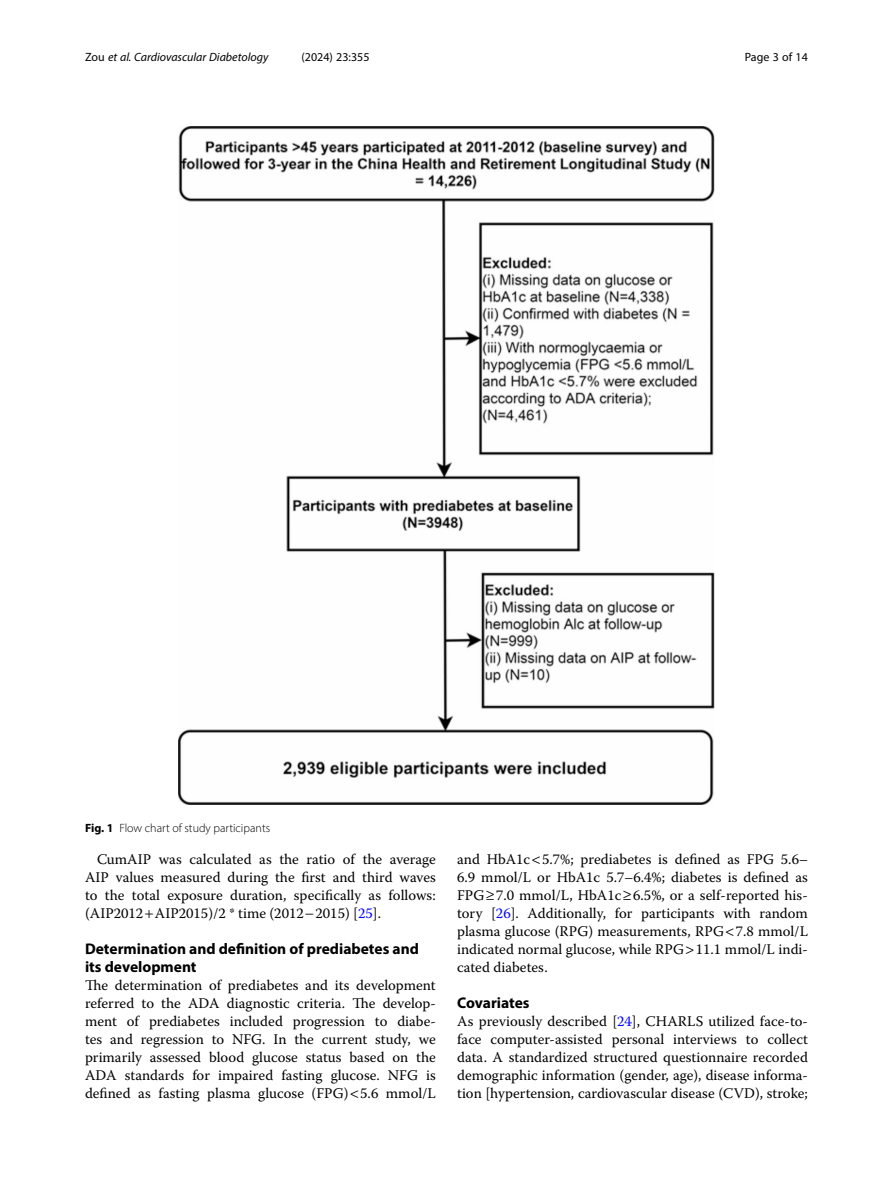
<style>
.page{position:relative;width:893px;height:1191px;background:#fff}
.page>*{position:absolute;margin:0;border:0;box-sizing:border-box;transform-origin:0 0}
.Head_1{font:700 15.45px/18px "Myriad Pro";color:#000}
.Body_Text{font:14.7px/18px "Warnock Pro";color:#000;text-align:justify}
.Body_Text_Indent{font:14.7px/18px "Warnock Pro";color:#000;text-align:justify}
.t1{font:italic 12px "Myriad Pro";color:#000}
.Figure_Caption{font:300 12px "Myriad Pro";color:#000}
.t2{font:12px "Myriad Pro";color:#000}
.s1{font-style:normal}
.s2{font-weight:700}
.s3{color:#00f}
</style>
<div class="page">
<img style="left:178px;top:126px;width:536px;height:678px">
<p class="t1" style="left:85px;top:50px;width:185px"><span class="s1">Zou</span> et al. Cardiovascular Diabetology</p>
<p class="t2" style="left:301px;top:50px;width:70px">(2024) 23:355</p>
<p class="t2" style="left:745px;top:50px;width:65px">Page 3 of 14</p>
<p class="Figure_Caption" style="left:85px;top:820px;width:187px"><span class="s2">Fig. 1</span> Flow chart of study participants</p>
<p class="Body_Text_Indent" style="left:85px;top:850px;width:352px;text-indent:12px">CumAIP was calculated as the ratio of the average AIP values measured during the first and third waves to the total exposure duration, specifically as follows: (AIP2012 AIP2015)/2 * time (2012−2015) [<span class="s3">25</span>].</p>
<p class="Head_1" style="left:85px;top:939px;width:335px">Determination and definition of prediabetes and its development</p>
<p class="Body_Text" style="left:85px;top:976px;width:352px">The determination of prediabetes and its development referred to the ADA diagnostic criteria. The develop&shy;ment of prediabetes included progression to diabe&shy;tes and regression to NFG. In the current study, we primarily assessed blood glucose status based on the ADA standards for impaired fasting glucose. NFG is defined as fasting plasma glucose (FPG) 5.6 mmol/L</p>
<p class="Body_Text" style="left:457px;top:850px;width:352px">and HbA1c 5.7%; prediabetes is defined as FPG 5.6– 6.9 mmol/L or HbA1c 5.7–6.4%; diabetes is defined as FPG≥7.0 mmol/L, HbA1c≥6.5%, or a self-reported his&shy;tory [<span class="s3">26</span>]. Additionally, for participants with random plasma glucose (RPG) measurements, RPG 7.8 mmol/L indicated normal glucose, while RPG 11.1 mmol/L indi&shy;cated diabetes.</p>
<p class="Head_1" style="left:457px;top:993px;width:74px">Covariates</p>
<p class="Body_Text" style="left:457px;top:1012px;width:352px">As previously described [<span class="s3">24</span>], CHARLS utilized face-to&shy;face computer-assisted personal interviews to collect data. A standardized structured questionnaire recorded demographic information (gender, age), disease informa&shy;tion [hypertension, cardiovascular disease (CVD), stroke;</p>
</div>
